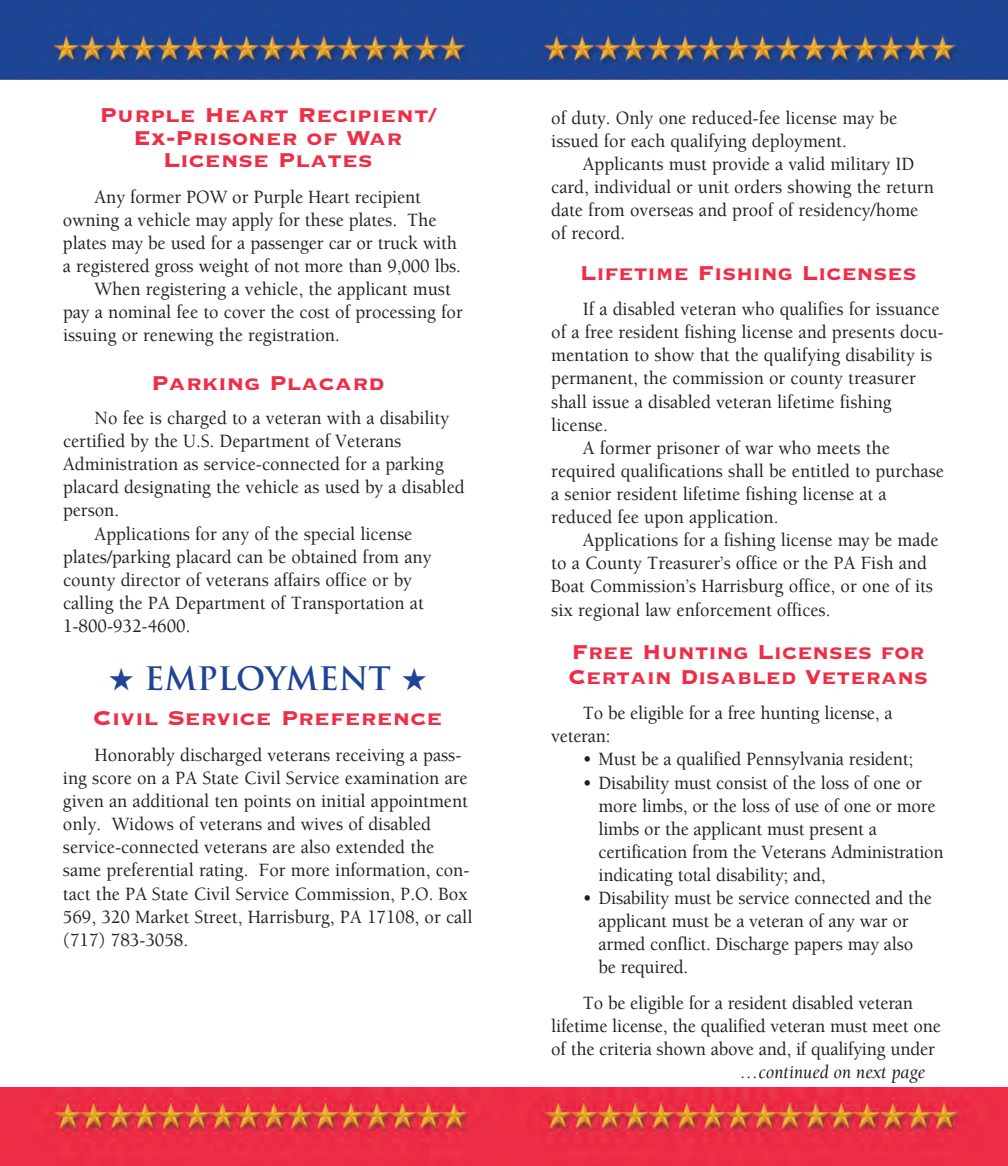
<style>
.page{position:relative;width:1008px;height:1166px;background:#fff}
.page>*{position:absolute;margin:0;border:0;box-sizing:border-box;transform-origin:0 0}
.t1{font:700 31.5px "Trajan";color:#1f4496}
.t2{font:26.25px/22.8px "Copperplate Thirty Three BC";color:#ee2d46;text-align:center}
.t3{font:26.25px/24.5px "Copperplate Thirty Three BC";color:#ee2d46;scale:.95 1}
.t4{font:500 19.25px/23.1px "Berkeley Std";color:#231f20;scale:.95 1}
.t5{font:italic 19.25px "Berkeley Std";color:#231f20;scale:.95 1}
</style>
<div class="page">
<img style="left:0;top:0;width:1008px;height:79px">
<img style="left:0;top:1087px;width:1008px;height:79px">
<h2 class="t2" style="left:99px;top:101px;width:338px">Purple Heart Recipient/<br>Ex-Prisoner of War<br>License Plates</h2>
<p class="t4" style="left:95px;top:187px;width:345px">Any former POW or Purple Heart recipient</p>
<p class="t4" style="left:63px;top:210px;width:395px">owning a vehicle may apply for these plates. The</p>
<p class="t4" style="left:63px;top:233px;width:416px">plates may be used for a passenger car or truck with</p>
<p class="t4" style="left:63px;top:256px;width:420px">a registered gross weight of not more than 9,000 lbs.</p>
<p class="t4" style="left:95px;top:279px;width:377px">When registering a vehicle, the applicant must</p>
<p class="t4" style="left:63px;top:302px;width:422px">pay a nominal fee to cover the cost of processing for</p>
<p class="t4" style="left:63px;top:325px;width:293px">issuing or renewing the registration.</p>
<h2 class="t2" style="left:151px;top:370px;width:235px">Parking Placard</h2>
<p class="t4" style="left:95px;top:408px;width:375px">No fee is charged to a veteran with a disability</p>
<p class="t4" style="left:63px;top:431px;width:358px">certified by the U.S. Department of Veterans</p>
<p class="t4" style="left:63px;top:454px;width:402px">Administration as service-connected for a parking</p>
<p class="t4" style="left:63px;top:477px;width:424px">placard designating the vehicle as used by a disabled</p>
<p class="t4" style="left:63px;top:500px;width:61px">person.</p>
<p class="t4" style="left:95px;top:523px;width:336px">Applications for any of the special license</p>
<p class="t4" style="left:63px;top:546px;width:389px">plates/parking placard can be obtained from any</p>
<p class="t4" style="left:63px;top:570px;width:369px">county director of veterans affairs office or by</p>
<p class="t4" style="left:63px;top:593px;width:381px">calling the PA Department of Transportation at</p>
<p class="t4" style="left:63px;top:616px;width:136px">1-800-932-4600.</p>
<h1 class="t1" style="left:108px;top:661px;width:320px">★ EMPLOYMENT ★</h1>
<h2 class="t2" style="left:93px;top:705px;width:351px">Civil Service Preference</h2>
<p class="t4" style="left:63px;top:745px;width:432px;text-indent:32px">Honorably discharged veterans receiving a pass&shy;ing score on a PA State Civil Service examination are given an additional ten points on initial appointment only. Widows of veterans and wives of disabled service-connected veterans are also extended the same preferential rating. For more information, con&shy;tact the PA State Civil Service Commission, P.O. Box 569, 320 Market Street, Harrisburg, PA 17108, or call (717) 783-3058.</p>
<p class="t4" style="left:551px;top:108px;width:366px">of duty. Only one reduced-fee license may be issued for each qualifying deployment.</p>
<p class="t4" style="left:551px;top:154px;width:404px;text-indent:32px">Applicants must provide a valid military ID card, individual or unit orders showing the return date from overseas and proof of residency/home of record.</p>
<h2 class="t3" style="left:580px;top:258px;width:356px">Lifetime Fishing Licenses</h2>
<p class="t4" style="left:583px;top:299px;width:377px">If a disabled veteran who qualifies for issuance</p>
<p class="t4" style="left:551px;top:322px;width:415px">of a free resident fishing license and presents docu-</p>
<p class="t4" style="left:551px;top:345px;width:403px">mentation to show that the qualifying disability is</p>
<p class="t4" style="left:551px;top:368px;width:385px">permanent, the commission or county treasurer</p>
<p class="t4" style="left:551px;top:391px;width:360px">shall issue a disabled veteran lifetime fishing</p>
<p class="t4" style="left:551px;top:415px;width:61px">license.</p>
<p class="t4" style="left:583px;top:438px;width:325px">A former prisoner of war who meets the</p>
<p class="t4" style="left:551px;top:461px;width:415px">required qualifications shall be entitled to purchase</p>
<p class="t4" style="left:551px;top:484px;width:355px">a senior resident lifetime fishing license at a</p>
<p class="t4" style="left:551px;top:507px;width:241px">reduced fee upon application.</p>
<p class="t4" style="left:583px;top:530px;width:376px">Applications for a fishing license may be made</p>
<p class="t4" style="left:551px;top:553px;width:397px">to a County Treasurer’s office or the PA Fish and</p>
<p class="t4" style="left:551px;top:576px;width:403px">Boat Commission’s Harrisburg office, or one of its</p>
<p class="t4" style="left:551px;top:599px;width:295px">six regional law enforcement offices.</p>
<h2 class="t3" style="left:568px;top:638px;width:380px">Free Hunting Licenses for<br>Certain Disabled Veterans</h2>
<p class="t4" style="left:551px;top:703px;width:361px;text-indent:32px">To be eligible for a free hunting license, a veteran:</p>
<p class="t4" style="left:583px;top:749px;width:349px">• Must be a qualified Pennsylvania resident;</p>
<p class="t4" style="left:599px;top:772px;width:365px;text-indent:-16px">• Disability must consist of the loss of one or more limbs, or the loss of use of one or more limbs or the applicant must present a certification from the Veterans Administration indicating total disability; and,</p>
<p class="t4" style="left:599px;top:888px;width:352px;text-indent:-16px">• Disability must be service connected and the applicant must be a veteran of any war or armed conflict. Discharge papers may also be required.</p>
<p class="t4" style="left:551px;top:992px;width:412px;text-align:center">To be eligible for a resident disabled veteran lifetime license, the qualified veteran must meet one of the criteria shown above and, if qualifying under</p>
<p class="t5" style="left:740px;top:1064px;width:196px">…continued on next page</p>
</div>
